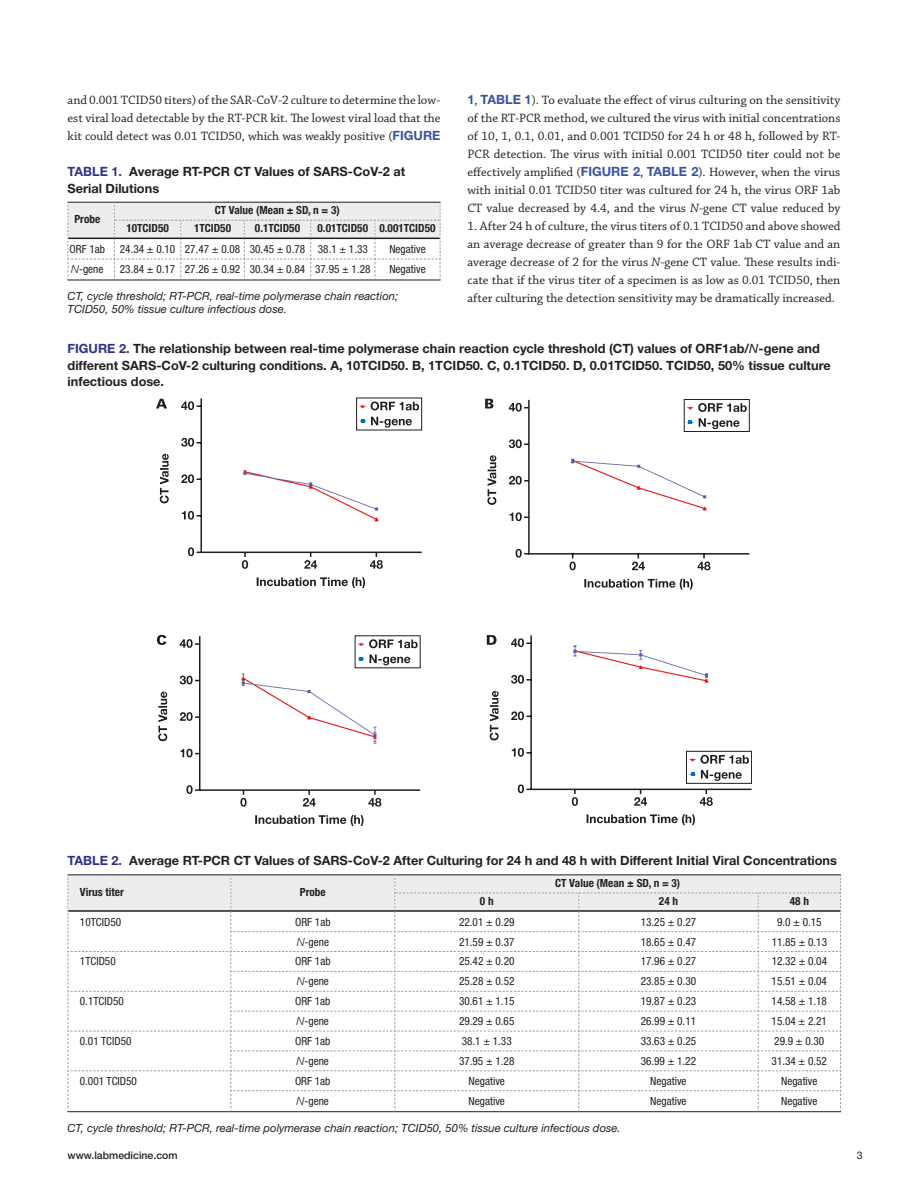
<style>
.page{position:relative;width:908px;height:1201px;background:#fff}
.page>*{position:absolute;margin:0;border:0;box-sizing:border-box;transform-origin:0 0}
.Text{font:12.75px/18px "Chaparral Pro";color:#231f20;text-align:justify}
.FigCapt{font:700 12.75px/16.5px "Helvetica Neue LT Std";color:#231f20}
.TabTitle{font:700 12.75px/16.5px "Helvetica Neue LT Std";color:#231f20}
.TableBody{font:condensed 11.25px "Helvetica Neue LT Std";color:#231f20}
.TableFooter1{font:italic 11.25px/13.5px "Helvetica Neue LT Std";color:#231f20}
.TableBody1{font:condensed 11.25px "Helvetica Neue LT Std";color:#231f20}
.TableBody2{font:condensed 11.25px "Helvetica Neue LT Std";color:#231f20}
.TableHeader{font:700 condensed 11.25px "Helvetica Neue LT Std";color:#231f20}
.TableHeader_L{font:700 condensed 11.25px "Helvetica Neue LT Std";color:#231f20}
.t1{font:500 10.5px "Helvetica Neue LT Std";color:#231f20}
.t2{font:10.5px "Helvetica Neue LT Std";color:#231f20}
.s1{font-family:"Helvetica Neue LT Std";font-weight:700;color:#3853a3}
.s2{font-style:italic}
.s3{color:#2f3189}
.s4{font-weight:300;font-style:italic;font-stretch:normal}
.s5{font-weight:400;font-style:italic}
</style>
<div class="page">
<hr style="left:68px;top:280px;width:46px;height:1px;background:#1d1e1f">
<hr style="left:114px;top:280px;width:67px;height:1px;background:#1d1e1f">
<hr style="left:181px;top:280px;width:63px;height:1px;background:#1d1e1f">
<hr style="left:244px;top:280px;width:66px;height:1px;background:#1d1e1f">
<hr style="left:310px;top:280px;width:65px;height:1px;background:#1d1e1f">
<hr style="left:375px;top:280px;width:65px;height:1px;background:#1d1e1f">
<svg style="left:68px;top:202px;width:372px;height:78px"></svg>
<svg style="left:156px;top:399px;width:11px;height:9px"></svg>
<svg style="left:485px;top:399px;width:8px;height:9px"></svg>
<svg style="left:157px;top:635px;width:9px;height:10px"></svg>
<svg style="left:486px;top:635px;width:10px;height:10px"></svg>
<svg style="left:160px;top:453px;width:9px;height:50px"></svg>
<svg style="left:256px;top:577px;width:109px;height:11px"></svg>
<svg style="left:181px;top:397px;width:241px;height:172px"></svg>
<svg style="left:487px;top:455px;width:9px;height:50px"></svg>
<svg style="left:584px;top:579px;width:108px;height:10px"></svg>
<svg style="left:508px;top:399px;width:241px;height:171px"></svg>
<svg style="left:158px;top:691px;width:9px;height:50px"></svg>
<svg style="left:255px;top:815px;width:108px;height:11px"></svg>
<svg style="left:180px;top:635px;width:240px;height:171px"></svg>
<svg style="left:489px;top:690px;width:9px;height:50px"></svg>
<svg style="left:586px;top:814px;width:108px;height:11px"></svg>
<svg style="left:511px;top:635px;width:240px;height:171px"></svg>
<hr style="left:68px;top:874px;width:163px;height:1px;background:#1d1e1f">
<hr style="left:231px;top:874px;width:163px;height:1px;background:#1d1e1f">
<hr style="left:394px;top:874px;width:184px;height:1px;background:#1d1e1f">
<hr style="left:578px;top:874px;width:180px;height:1px;background:#1d1e1f">
<hr style="left:758px;top:874px;width:82px;height:1px;background:#1d1e1f">
<hr style="left:68px;top:1111px;width:163px;height:1px;background:#1d1e1f">
<hr style="left:231px;top:1111px;width:163px;height:1px;background:#1d1e1f">
<hr style="left:394px;top:1111px;width:184px;height:1px;background:#1d1e1f">
<hr style="left:578px;top:1111px;width:180px;height:1px;background:#1d1e1f">
<hr style="left:758px;top:1111px;width:82px;height:1px;background:#1d1e1f">
<svg style="left:68px;top:875px;width:772px;height:236px"></svg>
<p class="Text" style="left:67px;top:91px;width:374px">and 0.001 TCID50 titers) of the SAR-CoV-2 culture to determine the low&shy;est viral load detectable by the RT-PCR kit. The lowest viral load that the kit could detect was 0.01 TCID50, which was weakly positive (<span class="s1">FIGURE</span></p>
<p class="Text" style="left:467px;top:91px;width:374px"><span class="s1">1</span>, <span class="s1">TABLE 1</span>). To evaluate the effect of virus culturing on the sensitivity of the RT-PCR method, we cultured the virus with initial concentrations of 10, 1, 0.1, 0.01, and 0.001 TCID50 for 24 h or 48 h, followed by RT-PCR detection. The virus with initial 0.001 TCID50 titer could not be effectively amplified (<span class="s1">FIGURE 2</span>, <span class="s1">TABLE 2</span>). However, when the virus with initial 0.01 TCID50 titer was cultured for 24 h, the virus ORF 1ab CT value decreased by 4.4, and the virus <span class="s2">N</span>-gene CT value reduced by</p>
<p class="Text" style="left:467px;top:217px;width:374px">1. After 24 h of culture, the virus titers of 0.1 TCID50 and above showed an average decrease of greater than 9 for the ORF 1ab CT value and an average decrease of 2 for the virus <span class="s2">N</span>-gene CT value. These results indi&shy;cate that if the virus titer of a specimen is as low as 0.01 TCID50, then after culturing the detection sensitivity may be dramatically increased.</p>
<p class="TabTitle" style="left:67px;top:163px;width:339px"><span class="s3">TABLE 1.</span> Average RT-PCR CT Values of SARS-CoV-2 at<br>Serial Dilutions</p>
<p class="TableHeader" style="left:74px;top:212px;width:27px">Probe</p>
<p class="TableHeader_L" style="left:215px;top:203px;width:126px">CT Value (Mean ± SD, n = 3)</p>
<p class="TableHeader" style="left:126px;top:221px;width:44px">10TCID50</p>
<p class="TableHeader" style="left:194px;top:221px;width:39px">1TCID50</p>
<p class="TableHeader" style="left:255px;top:221px;width:47px">0.1TCID50</p>
<p class="TableHeader" style="left:317px;top:221px;width:52px">0.01TCID50</p>
<p class="TableHeader" style="left:379px;top:221px;width:57px">0.001TCID50</p>
<p class="TableBody1" style="left:70px;top:242px;width:37px">ORF 1ab</p>
<p class="TableBody1" style="left:120px;top:242px;width:57px">24.34 ± 0.10</p>
<p class="TableBody1" style="left:185px;top:242px;width:57px">27.47 ± 0.08</p>
<p class="TableBody1" style="left:250px;top:242px;width:57px">30.45 ± 0.78</p>
<p class="TableBody1" style="left:318px;top:242px;width:51px">38.1 ± 1.33</p>
<p class="TableBody1" style="left:389px;top:242px;width:38px">Negative</p>
<p class="TableBody2" style="left:71px;top:262px;width:34px"><span class="s4">N</span>-gene</p>
<p class="TableBody2" style="left:120px;top:262px;width:57px">23.84 ± 0.17</p>
<p class="TableBody2" style="left:185px;top:262px;width:57px">27.26 ± 0.92</p>
<p class="TableBody2" style="left:250px;top:262px;width:57px">30.34 ± 0.84</p>
<p class="TableBody2" style="left:315px;top:262px;width:57px">37.95 ± 1.28</p>
<p class="TableBody2" style="left:389px;top:262px;width:38px">Negative</p>
<p class="TableFooter1" style="left:67px;top:289px;width:332px">CT, cycle threshold; RT-PCR, real-time polymerase chain reaction;<br>TCID50, 50% tissue culture infectious dose.</p>
<p class="FigCapt" style="left:68px;top:340px;width:764px"><span class="s3">FIGURE 2.</span> The relationship between real-time polymerase chain reaction cycle threshold (CT) values of ORF1ab/<span class="s5">N</span>-gene and different SARS-CoV-2 culturing conditions. A, 10TCID50. B, 1TCID50. C, 0.1TCID50. D, 0.01TCID50. TCID50, 50% tissue culture infectious dose.</p>
<p class="TabTitle" style="left:68px;top:852px;width:770px"><span class="s3">TABLE 2.</span> Average RT-PCR CT Values of SARS-CoV-2 After Culturing for 24 h and 48 h with Different Initial Viral Concentrations</p>
<p class="TableHeader" style="left:80px;top:885px;width:45px">Virus titer</p>
<p class="TableHeader" style="left:300px;top:885px;width:27px">Probe</p>
<p class="TableHeader_L" style="left:555px;top:876px;width:126px">CT Value (Mean ± SD, n = 3)</p>
<p class="TableHeader" style="left:480px;top:894px;width:15px">0 h</p>
<p class="TableHeader" style="left:658px;top:894px;width:21px">24 h</p>
<p class="TableHeader" style="left:789px;top:894px;width:21px">48 h</p>
<p class="TableBody1" style="left:80px;top:915px;width:43px">10TCID50</p>
<p class="TableBody1" style="left:295px;top:915px;width:37px">ORF 1ab</p>
<p class="TableBody1" style="left:459px;top:915px;width:57px">22.01 ± 0.29</p>
<p class="TableBody1" style="left:640px;top:915px;width:57px">13.25 ± 0.27</p>
<p class="TableBody1" style="left:776px;top:915px;width:46px">9.0 ± 0.15</p>
<p class="TableBody" style="left:296px;top:935px;width:34px"><span class="s4">N</span>-gene</p>
<p class="TableBody" style="left:459px;top:935px;width:57px">21.59 ± 0.37</p>
<p class="TableBody" style="left:640px;top:935px;width:57px">18.65 ± 0.47</p>
<p class="TableBody" style="left:771px;top:935px;width:57px">11.85 ± 0.13</p>
<p class="TableBody" style="left:80px;top:955px;width:37px">1TCID50</p>
<p class="TableBody" style="left:295px;top:955px;width:37px">ORF 1ab</p>
<p class="TableBody" style="left:459px;top:955px;width:57px">25.42 ± 0.20</p>
<p class="TableBody" style="left:640px;top:955px;width:57px">17.96 ± 0.27</p>
<p class="TableBody" style="left:771px;top:955px;width:57px">12.32 ± 0.04</p>
<p class="TableBody" style="left:296px;top:974px;width:34px"><span class="s4">N</span>-gene</p>
<p class="TableBody" style="left:459px;top:974px;width:57px">25.28 ± 0.52</p>
<p class="TableBody" style="left:640px;top:974px;width:57px">23.85 ± 0.30</p>
<p class="TableBody" style="left:771px;top:974px;width:57px">15.51 ± 0.04</p>
<p class="TableBody" style="left:80px;top:994px;width:45px">0.1TCID50</p>
<p class="TableBody" style="left:295px;top:994px;width:37px">ORF 1ab</p>
<p class="TableBody" style="left:459px;top:994px;width:57px">30.61 ± 1.15</p>
<p class="TableBody" style="left:640px;top:994px;width:57px">19.87 ± 0.23</p>
<p class="TableBody" style="left:771px;top:994px;width:57px">14.58 ± 1.18</p>
<p class="TableBody" style="left:296px;top:1014px;width:34px"><span class="s4">N</span>-gene</p>
<p class="TableBody" style="left:459px;top:1014px;width:57px">29.29 ± 0.65</p>
<p class="TableBody" style="left:640px;top:1014px;width:57px">26.99 ± 0.11</p>
<p class="TableBody" style="left:771px;top:1014px;width:57px">15.04 ± 2.21</p>
<p class="TableBody" style="left:80px;top:1034px;width:53px">0.01 TCID50</p>
<p class="TableBody" style="left:295px;top:1034px;width:37px">ORF 1ab</p>
<p class="TableBody" style="left:461px;top:1034px;width:51px">38.1 ± 1.33</p>
<p class="TableBody" style="left:640px;top:1034px;width:57px">33.63 ± 0.25</p>
<p class="TableBody" style="left:774px;top:1034px;width:51px">29.9 ± 0.30</p>
<p class="TableBody" style="left:296px;top:1054px;width:34px"><span class="s4">N</span>-gene</p>
<p class="TableBody" style="left:459px;top:1054px;width:57px">37.95 ± 1.28</p>
<p class="TableBody" style="left:640px;top:1054px;width:57px">36.99 ± 1.22</p>
<p class="TableBody" style="left:771px;top:1054px;width:57px">31.34 ± 0.52</p>
<p class="TableBody2" style="left:80px;top:1074px;width:58px">0.001 TCID50</p>
<p class="TableBody" style="left:295px;top:1074px;width:37px">ORF 1ab</p>
<p class="TableBody" style="left:468px;top:1074px;width:38px">Negative</p>
<p class="TableBody" style="left:650px;top:1074px;width:38px">Negative</p>
<p class="TableBody" style="left:780px;top:1074px;width:38px">Negative</p>
<p class="TableBody2" style="left:296px;top:1094px;width:34px"><span class="s4">N</span>-gene</p>
<p class="TableBody2" style="left:468px;top:1094px;width:38px">Negative</p>
<p class="TableBody2" style="left:650px;top:1094px;width:38px">Negative</p>
<p class="TableBody2" style="left:780px;top:1094px;width:38px">Negative</p>
<p class="TableFooter1" style="left:67px;top:1120px;width:554px">CT, cycle threshold; RT-PCR, real-time polymerase chain reaction; TCID50, 50% tissue culture infectious dose.</p>
<p class="t1" style="left:68px;top:1148px;width:111px">www.labmedicine.com</p>
<p class="t2" style="left:856px;top:1148px;width:7px">3</p>
</div>
